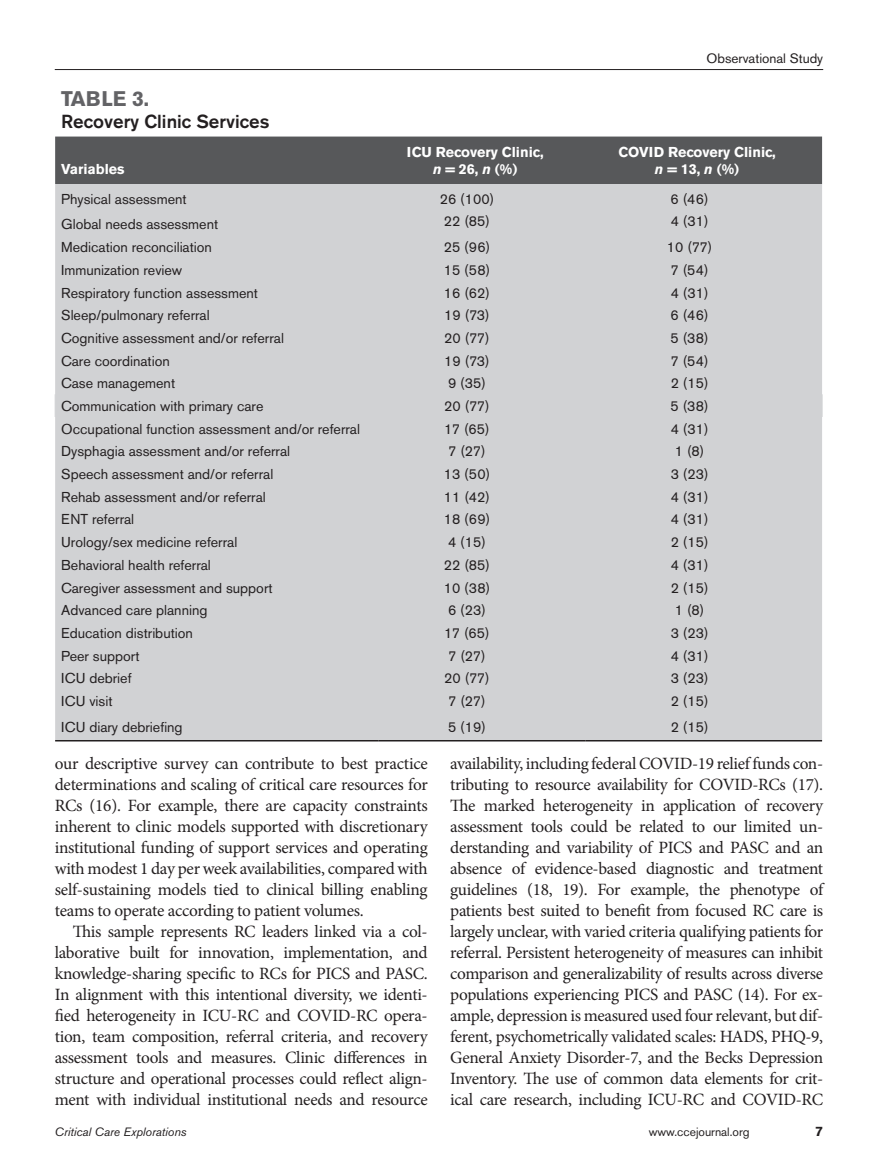
<style>
.page{position:relative;width:878px;height:1175px;background:#fff}
.page>*{position:absolute;margin:0;border:0;box-sizing:border-box;transform-origin:0 0}
.t1{font:700 21px "Akzidenz Grotesk BE";color:#636366}
.t2{font:500 18.75px "Akzidenz Grotesk BE";color:#231f20}
.t3{font:17.25px/21px "Minion Pro";letter-spacing:-.02em;color:#231f20;text-align:justify}
.t4{font:14.25px "Akzidenz Grotesk BE";color:#231f20}
.t5{font:700 14.25px/17.2px "Akzidenz Grotesk BE";color:#fff;text-align:center}
.t6{font:13.5px "Akzidenz Grotesk BE";color:#231f20}
.t7{font:700 13.5px "Akzidenz Grotesk BE";color:#231f20}
.t8{font:italic 12px "Akzidenz Grotesk BE";color:#231f20}
.t9{font:12px "Akzidenz Grotesk BE";color:#231f20}
.s1{font-style:italic}
</style>
<div class="page">
<hr style="left:55px;top:69px;width:768px;height:1px;background:#231f20">
<div style="left:55px;top:136px;width:767px;height:48px;background:#57585a"></div>
<div style="left:55px;top:184px;width:767px;height:556px;background:#d1d2d4"></div>
<hr style="left:55px;top:740px;width:323px;height:1px;background:#231f20">
<hr style="left:378px;top:740px;width:207px;height:1px;background:#231f20">
<hr style="left:585px;top:740px;width:237px;height:1px;background:#231f20">
<svg style="left:55px;top:394px;width:1px;height:23px"></svg>
<svg style="left:821px;top:394px;width:1px;height:23px"></svg>
<p class="t1" style="left:61px;top:86px;width:89px">TABLE 3.</p>
<p class="t2" style="left:61px;top:110px;width:210px">Recovery Clinic Services</p>
<p class="t5" style="left:61px;top:161px;width:65px">Variables</p>
<p class="t6" style="left:706px;top:50px;width:118px">Observational Study</p>
<p class="t5" style="left:407px;top:143px;width:138px">ICU Recovery Clinic, <span class="s1">n</span> = 26, <span class="s1">n</span> (%)</p>
<p class="t5" style="left:618px;top:143px;width:159px">COVID Recovery Clinic, <span class="s1">n</span> = 13, <span class="s1">n</span> (%)</p>
<p class="t4" style="left:61px;top:190px;width:127px">Physical assessment</p>
<p class="t4" style="left:440px;top:190px;width:56px">26 (100)</p>
<p class="t4" style="left:670px;top:190px;width:40px">6 (46)</p>
<p class="t4" style="left:61px;top:216px;width:159px">Global needs assessment</p>
<p class="t4" style="left:444px;top:213px;width:48px">22 (85)</p>
<p class="t4" style="left:670px;top:213px;width:39px">4 (31)</p>
<p class="t4" style="left:61px;top:239px;width:152px">Medication reconciliation</p>
<p class="t4" style="left:444px;top:239px;width:48px">25 (96)</p>
<p class="t4" style="left:667px;top:239px;width:47px">10 (77)</p>
<p class="t4" style="left:61px;top:261px;width:123px">Immunization review</p>
<p class="t4" style="left:444px;top:261px;width:48px">15 (58)</p>
<p class="t4" style="left:670px;top:261px;width:40px">7 (54)</p>
<p class="t4" style="left:61px;top:284px;width:198px">Respiratory function assessment</p>
<p class="t4" style="left:444px;top:284px;width:48px">16 (62)</p>
<p class="t4" style="left:670px;top:284px;width:39px">4 (31)</p>
<p class="t4" style="left:61px;top:307px;width:150px">Sleep/pulmonary referral</p>
<p class="t4" style="left:444px;top:307px;width:47px">19 (73)</p>
<p class="t4" style="left:670px;top:307px;width:40px">6 (46)</p>
<p class="t4" style="left:61px;top:329px;width:224px">Cognitive assessment and/or referral</p>
<p class="t4" style="left:444px;top:329px;width:47px">20 (77)</p>
<p class="t4" style="left:670px;top:329px;width:40px">5 (38)</p>
<p class="t4" style="left:61px;top:352px;width:110px">Care coordination</p>
<p class="t4" style="left:444px;top:352px;width:47px">19 (73)</p>
<p class="t4" style="left:670px;top:352px;width:40px">7 (54)</p>
<p class="t4" style="left:61px;top:375px;width:116px">Case management</p>
<p class="t4" style="left:448px;top:375px;width:39px">9 (35)</p>
<p class="t4" style="left:670px;top:375px;width:39px">2 (15)</p>
<p class="t4" style="left:61px;top:397px;width:204px">Communication with primary care</p>
<p class="t4" style="left:444px;top:397px;width:47px">20 (77)</p>
<p class="t4" style="left:670px;top:397px;width:40px">5 (38)</p>
<p class="t4" style="left:61px;top:420px;width:300px">Occupational function assessment and/or referral</p>
<p class="t4" style="left:444px;top:420px;width:47px">17 (65)</p>
<p class="t4" style="left:670px;top:420px;width:39px">4 (31)</p>
<p class="t4" style="left:61px;top:443px;width:230px">Dysphagia assessment and/or referral</p>
<p class="t4" style="left:448px;top:443px;width:39px">7 (27)</p>
<p class="t4" style="left:675px;top:443px;width:31px">1 (8)</p>
<p class="t4" style="left:61px;top:465px;width:214px">Speech assessment and/or referral</p>
<p class="t4" style="left:444px;top:465px;width:48px">13 (50)</p>
<p class="t4" style="left:670px;top:465px;width:39px">3 (23)</p>
<p class="t4" style="left:61px;top:488px;width:206px">Rehab assessment and/or referral</p>
<p class="t4" style="left:444px;top:488px;width:48px">11 (42)</p>
<p class="t4" style="left:670px;top:488px;width:39px">4 (31)</p>
<p class="t4" style="left:61px;top:511px;width:75px">ENT referral</p>
<p class="t4" style="left:444px;top:511px;width:48px">18 (69)</p>
<p class="t4" style="left:670px;top:511px;width:39px">4 (31)</p>
<p class="t4" style="left:61px;top:533px;width:178px">Urology/sex medicine referral</p>
<p class="t4" style="left:448px;top:533px;width:39px">4 (15)</p>
<p class="t4" style="left:670px;top:533px;width:39px">2 (15)</p>
<p class="t4" style="left:61px;top:556px;width:151px">Behavioral health referral</p>
<p class="t4" style="left:444px;top:556px;width:48px">22 (85)</p>
<p class="t4" style="left:670px;top:556px;width:39px">4 (31)</p>
<p class="t4" style="left:61px;top:579px;width:213px">Caregiver assessment and support</p>
<p class="t4" style="left:444px;top:579px;width:48px">10 (38)</p>
<p class="t4" style="left:670px;top:579px;width:39px">2 (15)</p>
<p class="t4" style="left:61px;top:602px;width:148px">Advanced care planning</p>
<p class="t4" style="left:448px;top:602px;width:39px">6 (23)</p>
<p class="t4" style="left:675px;top:602px;width:31px">1 (8)</p>
<p class="t4" style="left:61px;top:624px;width:133px">Education distribution</p>
<p class="t4" style="left:444px;top:624px;width:47px">17 (65)</p>
<p class="t4" style="left:670px;top:624px;width:39px">3 (23)</p>
<p class="t4" style="left:61px;top:647px;width:80px">Peer support</p>
<p class="t4" style="left:448px;top:647px;width:39px">7 (27)</p>
<p class="t4" style="left:670px;top:647px;width:39px">4 (31)</p>
<p class="t4" style="left:61px;top:670px;width:72px">ICU debrief</p>
<p class="t4" style="left:444px;top:670px;width:47px">20 (77)</p>
<p class="t4" style="left:670px;top:670px;width:39px">3 (23)</p>
<p class="t4" style="left:61px;top:692px;width:53px">ICU visit</p>
<p class="t4" style="left:448px;top:692px;width:39px">7 (27)</p>
<p class="t4" style="left:670px;top:692px;width:39px">2 (15)</p>
<p class="t4" style="left:61px;top:718px;width:123px">ICU diary debriefing</p>
<p class="t4" style="left:448px;top:718px;width:39px">5 (19)</p>
<p class="t4" style="left:670px;top:718px;width:39px">2 (15)</p>
<p class="t3" style="left:55px;top:753px;width:374px">our descriptive survey can contribute to best practice determinations and scaling of critical care resources for RCs (16). For example, there are capacity constraints inherent to clinic models supported with discretionary institutional funding of support services and operating with modest 1 day per week availabilities, compared with self-sustaining models tied to clinical billing enabling teams to operate according to patient volumes.</p>
<p class="t3" style="left:55px;top:921px;width:374px;text-indent:18px">This sample represents RC leaders linked via a col&shy;laborative built for innovation, implementation, and knowledge-sharing specific to RCs for PICS and PASC.<br>In alignment with this intentional diversity, we identi&shy;fied heterogeneity in ICU-RC and COVID-RC opera&shy;tion, team composition, referral criteria, and recovery assessment tools and measures. Clinic differences in structure and operational processes could reflect align&shy;ment with individual institutional needs and resource</p>
<p class="t3" style="left:450px;top:753px;width:374px">availability, including federal COVID-19 relief funds con&shy;tributing to resource availability for COVID-RCs (17).<br>The marked heterogeneity in application of recovery assessment tools could be related to our limited un&shy;derstanding and variability of PICS and PASC and an absence of evidence-based diagnostic and treatment guidelines (18, 19). For example, the phenotype of patients best suited to benefit from focused RC care is largely unclear, with varied criteria qualifying patients for referral. Persistent heterogeneity of measures can inhibit comparison and generalizability of results across diverse populations experiencing PICS and PASC (14). For ex&shy;ample, depression is measured used four relevant, but dif&shy;ferent, psychometrically validated scales: HADS, PHQ-9, General Anxiety Disorder-7, and the Becks Depression Inventory. The use of common data elements for crit&shy;ical care research, including ICU-RC and COVID-RC</p>
<p class="t8" style="left:55px;top:1125px;width:133px">Critical Care Explorations</p>
<p class="t9" style="left:648px;top:1125px;width:102px">www.ccejournal.org</p>
<p class="t7" style="left:815px;top:1123px;width:9px">7</p>
</div>
